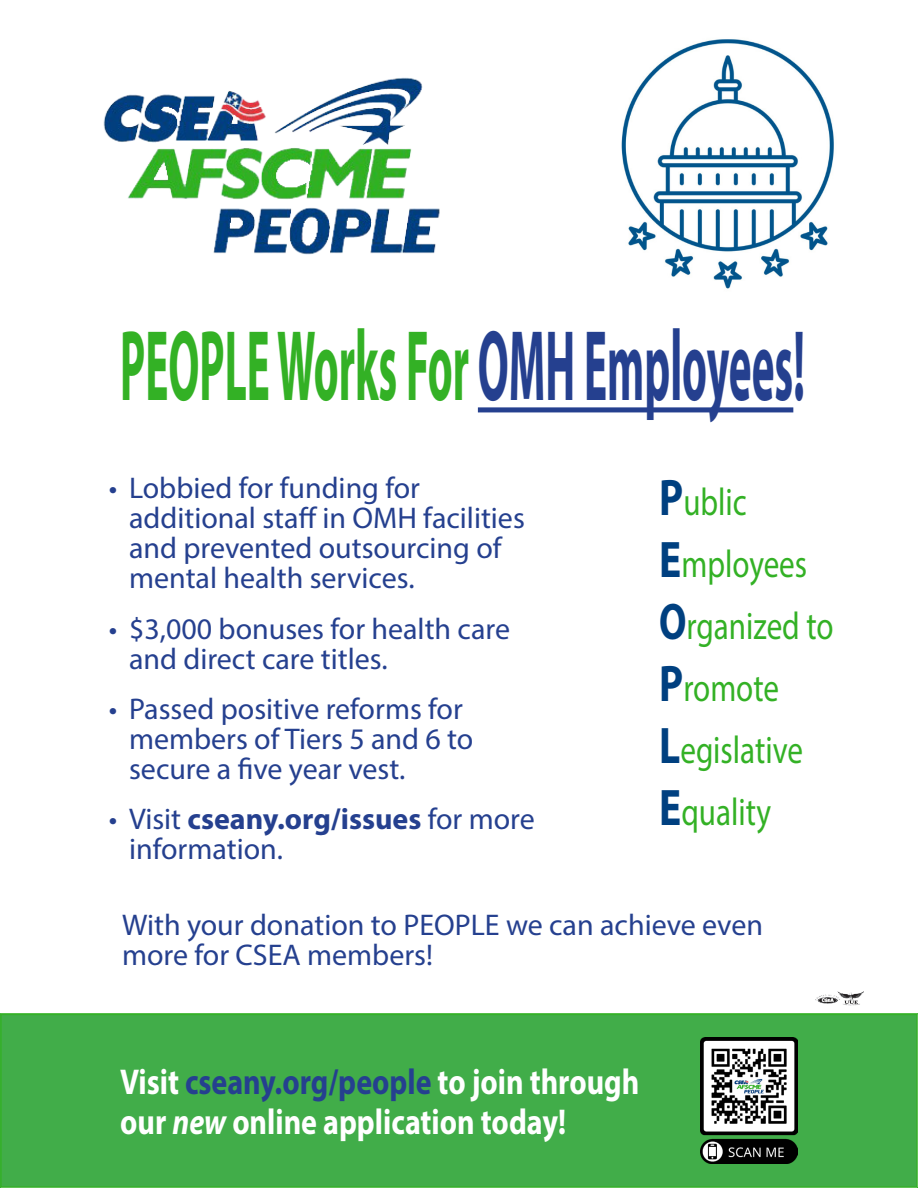
<style>
.page{position:relative;width:918px;height:1188px;background:#fff}
.page>*{position:absolute;margin:0;border:0;box-sizing:border-box;transform-origin:0 0}
.t1{font:700 101.1px "Myriad Pro";color:#33b125;scale:.43 1}
.t2{font:38.7px "Myriad Pro";color:#33b125;scale:.8 1}
.t3{font:700 36px "Myriad Pro";color:#fff;scale:.83 1}
.t4{font:30px/30px "Myriad Pro";color:#25408f}
.s1{color:#25408f}
.s2{font-weight:700}
.s3{font-weight:700;font-size:51.75px;color:#004080}
.s4{font-style:italic}
</style>
<div class="page">
<img style="left:621px;top:39px;width:213px;height:250px">
<div style="left:0;top:1013px;width:918px;height:175px;background:#41ad49"></div>
<div style="left:1px;top:1014px;width:916px;height:173px;border:1px solid #33b125"></div>
<div style="left:478px;top:407px;width:315px;height:5px;background:#25408f"></div>
<img style="left:815px;top:991px;width:49px;height:15px">
<img style="left:700px;top:1038px;width:98px;height:126px">
<img style="left:103px;top:77px;width:337px;height:178px">
<p class="t1" style="left:120px;top:300px;width:1594px">PEOPLE Works For <span class="s1">OMH Employees!</span></p>
<p class="t4" style="left:129px;top:473px;width:397px;text-indent:-20px">• Lobbied for funding for additional staff in OMH facilities and prevented outsourcing of mental health services.</p>
<p class="t4" style="left:129px;top:613px;width:382px;text-indent:-20px">• $3,000 bonuses for health care and direct care titles.</p>
<p class="t4" style="left:129px;top:693px;width:346px;text-indent:-20px">• Passed positive reforms for members of Tiers 5 and 6 to secure a five year vest.</p>
<p class="t4" style="left:129px;top:804px;width:407px;text-indent:-20px">• Visit <span class="s2">cseany.org/issues</span> for more information.</p>
<p class="t2" style="left:659px;top:478px;width:111px"><span class="s3">P</span>ublic</p>
<p class="t2" style="left:659px;top:540px;width:186px"><span class="s3">E</span>mployees</p>
<p class="t2" style="left:659px;top:602px;width:219px"><span class="s3">O</span>rganized to</p>
<p class="t2" style="left:659px;top:664px;width:151px"><span class="s3">P</span>romote</p>
<p class="t2" style="left:659px;top:726px;width:181px"><span class="s3">L</span>egislative</p>
<p class="t2" style="left:659px;top:788px;width:141px"><span class="s3">E</span>quality</p>
<p class="t4" style="left:122px;top:909px;width:642px">With your donation to PEOPLE we can achieve even more for CSEA members!</p>
<p class="t3" style="left:120px;top:1059px;width:627px">Visit <span class="s1">cseany.org/people</span> to join through</p>
<p class="t3" style="left:120px;top:1098px;width:539px">our <span class="s4">new</span> online application today!</p>
</div>
